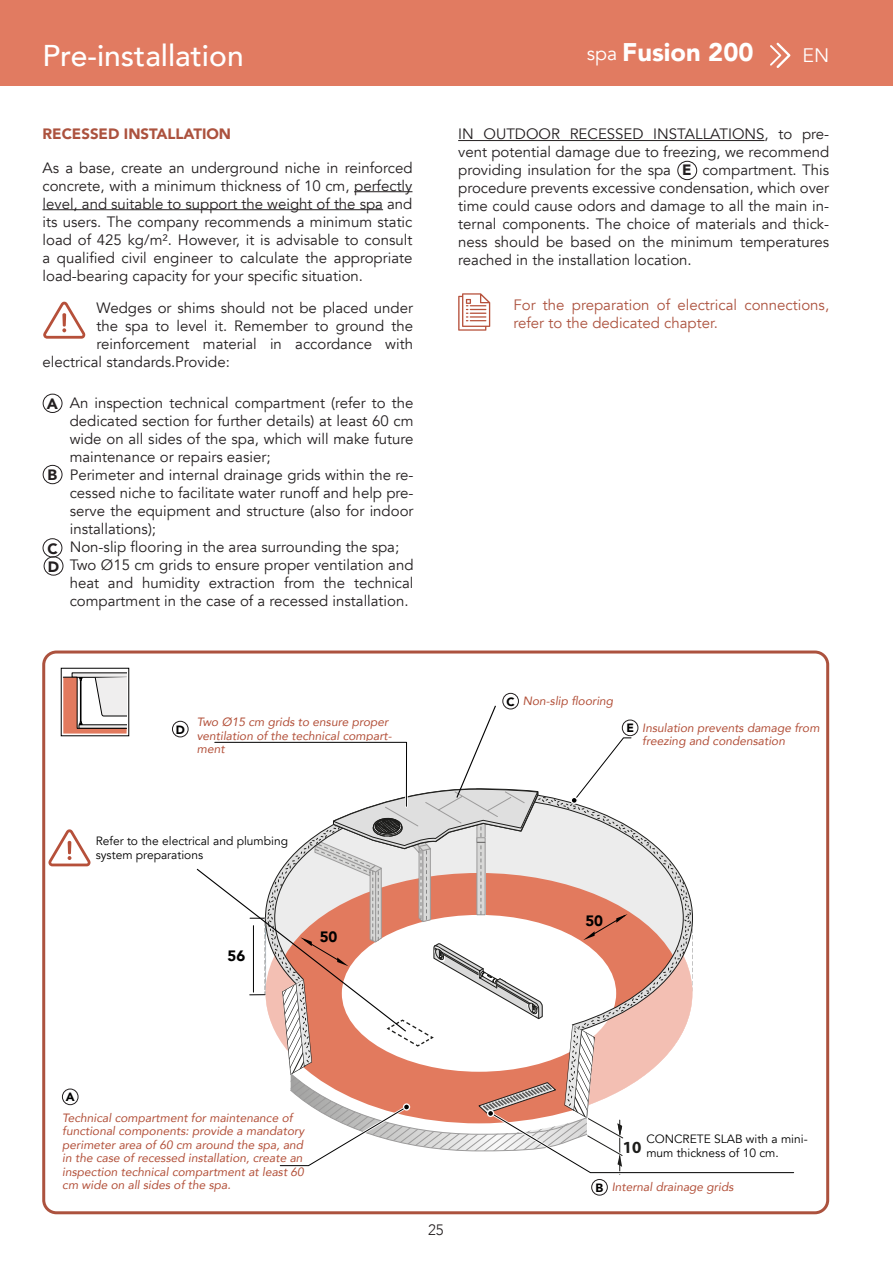
<style>
.page{position:relative;width:893px;height:1263px;background:#fff}
.page>*{position:absolute;margin:0;border:0;box-sizing:border-box;transform-origin:0 0}
.t1{font:500 30px "Avenir";color:#fff}
.t2{font:900 25.5px "Avenir";color:#fff}
.t3{font:19.5px "Avenir";color:#fff}
.t4{font:15px/18px "Avenir";color:#231f20;text-align:justify}
.t5{font:15px/18px "Avenir";color:#ac523e}
.t6{font:900 15px "Avenir";color:#ac523e}
.t7{font:900 15px "Avenir";color:#000}
.t8{font:900 15px "Avenir";color:#231f20}
.t9{font:300 15px "Avenir";color:#231f20}
.t10{font:italic 12px/13.5px "Avenir";color:#b24f38}
.t11{font:12px/13.5px "Avenir";color:#000}
.t12{font:900 12px "Avenir";color:#000}
.s1{font-weight:400;font-size:19.5px}
.s2{font-weight:900}
</style>
<div class="page">
<div style="left:0;top:0;width:893px;height:85px;background:#e17b61"></div>
<svg style="left:770px;top:43px;width:20px;height:25px"></svg>
<div style="left:591px;top:1179px;width:16px;height:16px;border:1px solid #231f20;border-radius:50%"></div>
<hr style="left:458px;top:140px;width:306px;height:1px;background:#231f20">
<hr style="left:354px;top:191px;width:58px;height:1px;background:#231f20">
<hr style="left:43px;top:209px;width:340px;height:1px;background:#231f20">
<div style="left:43px;top:465px;width:19px;height:19px;border:1px solid #231f20;border-radius:50%"></div>
<div style="left:43px;top:538px;width:19px;height:19px;border:1px solid #231f20;border-radius:50%"></div>
<div style="left:44px;top:557px;width:19px;height:18px;border:1px solid #231f20;border-radius:50%"></div>
<div style="left:43px;top:394px;width:19px;height:19px;border:1px solid #231f20;border-radius:50%"></div>
<div style="left:678px;top:161px;width:19px;height:19px;border:1px solid #231f20;border-radius:50%"></div>
<svg style="left:43px;top:301px;width:43px;height:38px"></svg>
<svg style="left:458px;top:293px;width:32px;height:38px"></svg>
<div style="left:42px;top:650px;width:787px;height:564px;border:3px solid #ac523e;border-radius:13px"></div>
<svg style="left:48px;top:672px;width:747px;height:503px"></svg>
<h1 class="t1" style="left:43px;top:29px;width:203px">Pre-installation</h1>
<h2 class="t2" style="left:587px;top:30px;width:168px"><span class="s1">spa</span> Fusion 200</h2>
<h3 class="t3" style="left:802px;top:44px;width:28px">EN</h3>
<p class="t6" style="left:43px;top:121px;width:190px">RECESSED INSTALLATION</p>
<p class="t4" style="left:458px;top:126px;width:373px">IN OUTDOOR RECESSED INSTALLATIONS, to pre&shy;vent potential damage due to freezing, we recommend providing insulation for the spa <span class="s2">E</span> compartment. This procedure prevents excessive condensation, which over time could cause odors and damage to all the main in&shy;ternal components. The choice of materials and thick&shy;ness should be based on the minimum temperatures reached in the installation location.</p>
<p class="t4" style="left:43px;top:159px;width:371px">As a base, create an underground niche in reinforced concrete, with a minimum thickness of 10 cm, perfectly level, and suitable to support the weight of the spa and its users. The company recommends a minimum static load of 425 kg/m². However, it is advisable to consult a qualified civil engineer to calculate the appropriate load-bearing capacity for your specific situation.</p>
<p class="t4" style="left:97px;top:299px;width:318px">Wedges or shims should not be placed under</p>
<p class="t4" style="left:97px;top:317px;width:318px">the spa to level it. Remember to ground the</p>
<p class="t4" style="left:97px;top:335px;width:318px">reinforcement material in accordance with</p>
<p class="t4" style="left:43px;top:353px;width:189px">electrical standards.Provide:</p>
<p class="t8" style="left:47px;top:391px;width:13px">A</p>
<p class="t8" style="left:48px;top:462px;width:11px">B</p>
<p class="t8" style="left:47px;top:535px;width:12px">C</p>
<p class="t8" style="left:48px;top:553px;width:13px">D</p>
<p class="t4" style="left:70px;top:394px;width:345px">An inspection technical compartment (refer to the dedicated section for further details) at least 60 cm wide on all sides of the spa, which will make future maintenance or repairs easier;</p>
<p class="t4" style="left:70px;top:466px;width:345px">Perimeter and internal drainage grids within the re&shy;cessed niche to facilitate water runoff and help pre&shy;serve the equipment and structure (also for indoor installations);</p>
<p class="t4" style="left:70px;top:538px;width:331px">Non-slip flooring in the area surrounding the spa;</p>
<p class="t4" style="left:70px;top:556px;width:345px">Two Ø15 cm grids to ensure proper ventilation and heat and humidity extraction from the technical compartment in the case of a recessed installation.</p>
<p class="t12" style="left:176px;top:719px;width:11px">D</p>
<p class="t10" style="left:197px;top:715px;width:197px">Two Ø15 cm grids to ensure proper ventilation of the technical compart&shy;ment</p>
<p class="t11" style="left:96px;top:834px;width:194px">Refer to the electrical and plumbing system preparations</p>
<p class="t7" style="left:227px;top:943px;width:19px">56</p>
<p class="t7" style="left:320px;top:924px;width:19px">50</p>
<p class="t12" style="left:66px;top:1087px;width:10px">A</p>
<p class="t10" style="left:62px;top:1111px;width:243px">Technical compartment for maintenance of functional components: provide a mandatory perimeter area of 60 cm around the spa, and in the case of recessed installation, create an inspection technical compartment at least 60 cm wide on all sides of the spa.</p>
<p class="t9" style="left:428px;top:1221px;width:17px">25</p>
<p class="t5" style="left:513px;top:296px;width:317px">For the preparation of electrical connections, refer to the dedicated chapter.</p>
<p class="t12" style="left:506px;top:691px;width:10px">C</p>
<p class="t10" style="left:523px;top:694px;width:92px">Non-slip flooring</p>
<p class="t12" style="left:626px;top:718px;width:9px">E</p>
<p class="t10" style="left:642px;top:721px;width:179px">Insulation prevents damage from freezing and condensation</p>
<p class="t7" style="left:585px;top:908px;width:19px">50</p>
<p class="t11" style="left:646px;top:1132px;width:163px">CONCRETE SLAB with a mini&shy;mum thickness of 10 cm.</p>
<p class="t12" style="left:596px;top:1177px;width:9px">B</p>
<p class="t10" style="left:612px;top:1180px;width:123px">Internal drainage grids</p>
</div>
